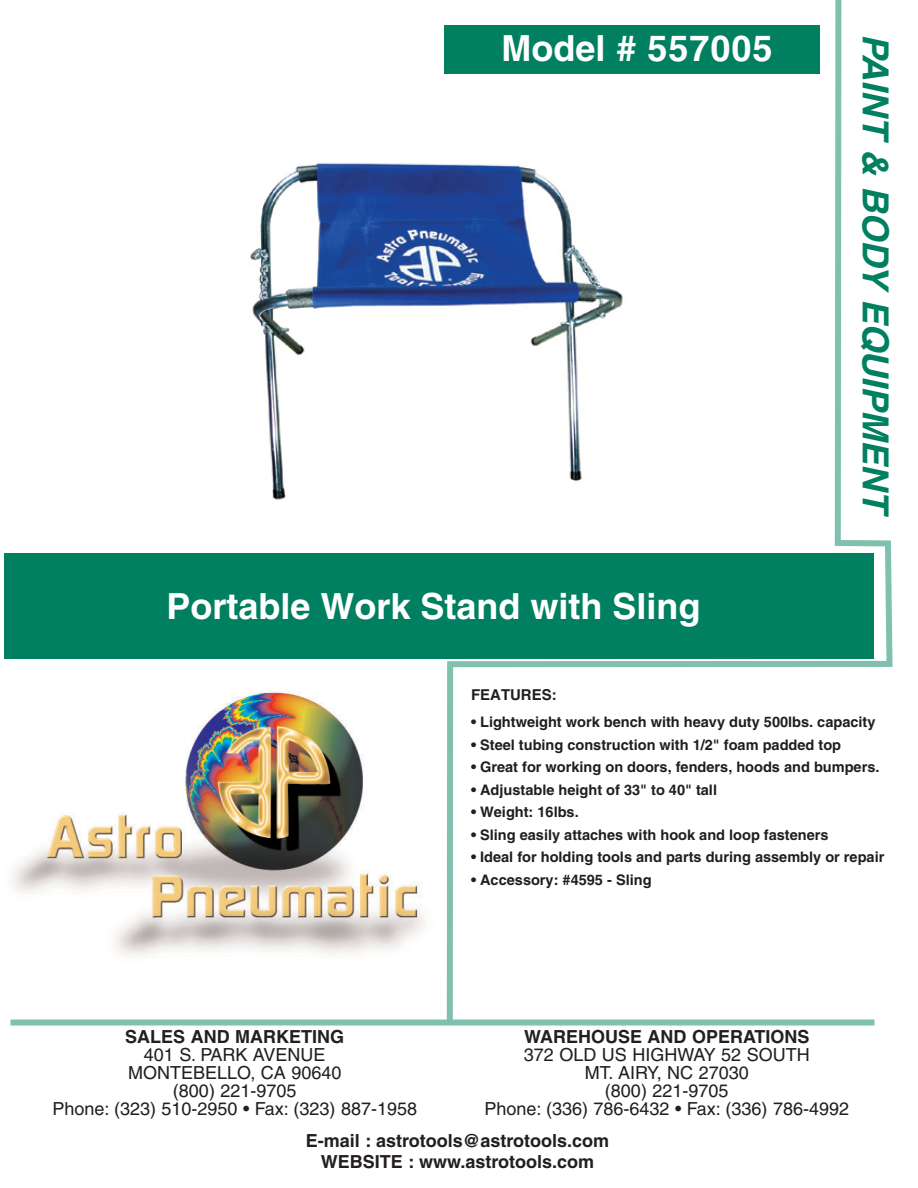
<style>
.page{position:relative;width:918px;height:1188px;background:#fff}
.page>*{position:absolute;margin:0;border:0;box-sizing:border-box;transform-origin:0 0}
.t1{font:700 36px "Helvetica";color:#fff}
.t2{font:italic 700 36px "Helvetica";color:#008060}
.t3{font:700 36px "Helvetica";letter-spacing:.025em;color:#fff}
.t4{font:18px/18px "Helvetica";color:#231e1f;text-align:center}
.t5{font:700 18px/21.6px "Helvetica";color:#231e1f;text-align:center}
.t6{font:700 15px "Helvetica";color:#221e1f}
.t7{font:700 14.55px "Helvetica";color:#221e1f}
</style>
<div class="page">
<div style="left:4px;top:553px;width:870px;height:105px;background:#008060"></div>
<img style="left:12px;top:691px;width:413px;height:265px">
<svg style="left:444px;top:0;width:449px;height:1026px"></svg>
<div style="left:10px;top:1020px;width:864px;height:6px;background:#80c0af"></div>
<img style="left:250px;top:155px;width:378px;height:352px">
<h1 class="t3" style="left:501px;top:27px;width:272px">Model # 557005</h1>
<h1 class="t1" style="left:166px;top:584px;width:536px">Portable Work Stand with Sling</h1>
<h1 class="t2" style="left:898px;top:34px;width:489px;rotate:90deg">PAINT &amp; BODY EQUIPMENT</h1>
<p class="t6" style="left:471px;top:686px;width:87px">FEATURES:</p>
<p class="t7" style="left:471px;top:713px;width:406px">• Lightweight work bench with heavy duty 500lbs. capacity</p>
<p class="t7" style="left:471px;top:736px;width:372px">• Steel tubing construction with 1/2" foam padded top</p>
<p class="t7" style="left:471px;top:758px;width:410px">• Great for working on doors, fenders, hoods and bumpers.</p>
<p class="t7" style="left:471px;top:781px;width:248px">• Adjustable height of 33" to 40" tall</p>
<p class="t7" style="left:471px;top:803px;width:109px">• Weight: 16lbs.</p>
<p class="t7" style="left:471px;top:826px;width:359px">• Sling easily attaches with hook and loop fasteners</p>
<p class="t7" style="left:471px;top:848px;width:415px">• Ideal for holding tools and parts during assembly or repair</p>
<p class="t7" style="left:471px;top:871px;width:182px">• Accessory: #4595 - Sling</p>
<p class="t5" style="left:125px;top:1026px;width:220px">SALES AND MARKETING</p>
<p class="t4" style="left:52px;top:1046px;width:366px">401 S. PARK AVENUE<br>MONTEBELLO, CA 90640<br>(800) 221-9705<br>Phone: (323) 510-2950 • Fax: (323) 887-1958</p>
<p class="t5" style="left:524px;top:1026px;width:287px">WAREHOUSE AND OPERATIONS</p>
<p class="t4" style="left:484px;top:1046px;width:366px">372 OLD US HIGHWAY 52 SOUTH<br>MT. AIRY, NC 27030<br>(800) 221-9705<br>Phone: (336) 786-6432 • Fax: (336) 786-4992</p>
<p class="t5" style="left:306px;top:1129px;width:305px">E-mail : astrotools@astrotools.com<br>WEBSITE : www.astrotools.com</p>
</div>
